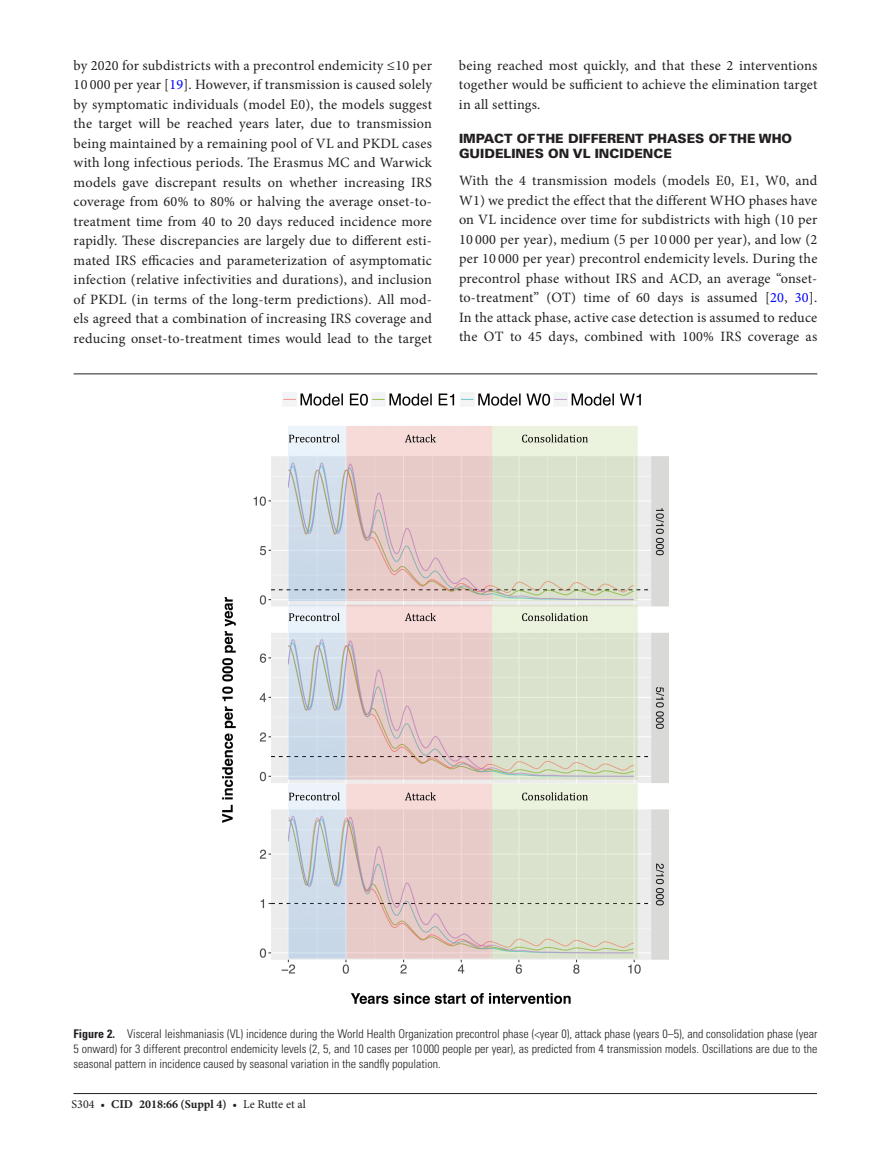
<style>
.page{position:relative;width:891px;height:1174px;background:#fff}
.page>*{position:absolute;margin:0;border:0;box-sizing:border-box;transform-origin:0 0}
.t1{font:14.25px/19.5px "Minion Pro";letter-spacing:.015em;color:#231f20;text-align:justify}
.t2{font:900 12.75px/15px "Univers LT Std";color:#231f20}
.t3{font:300 condensed 12px/15px "Univers LT Std";color:#231f20;text-align:justify}
.t4{font:700 12px "Minion Pro";color:#231f20}
.s1{color:#00f}
.s2{font-weight:700}
.s3{font-weight:400}
</style>
<div class="page">
<hr style="left:73px;top:1093px;width:744px;height:1px;background:#231f20">
<hr style="left:74px;top:373px;width:743px;height:1px;background:#231f20">
<img style="left:222px;top:392px;width:447px;height:612px">
<p class="t1" style="left:74px;top:55px;width:360px">by 2020 for subdistricts with a precontrol endemicity ≤10 per 10 000 per year [<span class="s1">19</span>]. However, if transmission is caused solely by symptomatic individuals (model E0), the models suggest the target will be reached years later, due to transmission being maintained by a remaining pool of VL and PKDL cases with long infectious periods. The Erasmus MC and Warwick models gave discrepant results on whether increasing IRS coverage from 60% to 80% or halving the average onset-to&shy;treatment time from 40 to 20 days reduced incidence more rapidly. These discrepancies are largely due to different esti&shy;mated IRS efficacies and parameterization of asymptomatic infection (relative infectivities and durations), and inclusion of PKDL (in terms of the long-term predictions). All mod&shy;els agreed that a combination of increasing IRS coverage and reducing onset-to-treatment times would lead to the target</p>
<p class="t1" style="left:459px;top:55px;width:360px">being reached most quickly, and that these 2 interventions together would be sufficient to achieve the elimination target in all settings.</p>
<p class="t2" style="left:459px;top:131px;width:335px">IMPACT OF THE DIFFERENT PHASES OF THE WHO<br>GUIDELINES ON VL INCIDENCE</p>
<p class="t1" style="left:459px;top:171px;width:360px">With the 4 transmission models (models E0, E1, W0, and W1) we predict the effect that the different WHO phases have on VL incidence over time for subdistricts with high (10 per 10 000 per year), medium (5 per 10 000 per year), and low (2 per 10 000 per year) precontrol endemicity levels. During the precontrol phase without IRS and ACD, an average “onset&shy;to-treatment” (OT) time of 60 days is assumed [<span class="s1">20</span>, <span class="s1">30</span>].<br>In the attack phase, active case detection is assumed to reduce the OT to 45 days, combined with 100% IRS coverage as</p>
<p class="t3" style="left:74px;top:1026px;width:745px"><span class="s2">Figure 2.</span> Visceral leishmaniasis (VL) incidence during the World Health Organization precontrol phase (&lt;year 0), attack phase (years 0–5), and consolidation phase (year 5 onward) for 3 different precontrol endemicity levels (2, 5, and 10 cases per 10 000 people per year), as predicted from 4 transmission models. Oscillations are due to the seasonal pattern in incidence caused by seasonal variation in the sandfly population.</p>
<p class="t4" style="left:72px;top:1095px;width:236px"><span class="s3">S304 •</span> CID 2018:66 (Suppl 4) <span class="s3">• Le Rutte et al</span></p>
</div>
